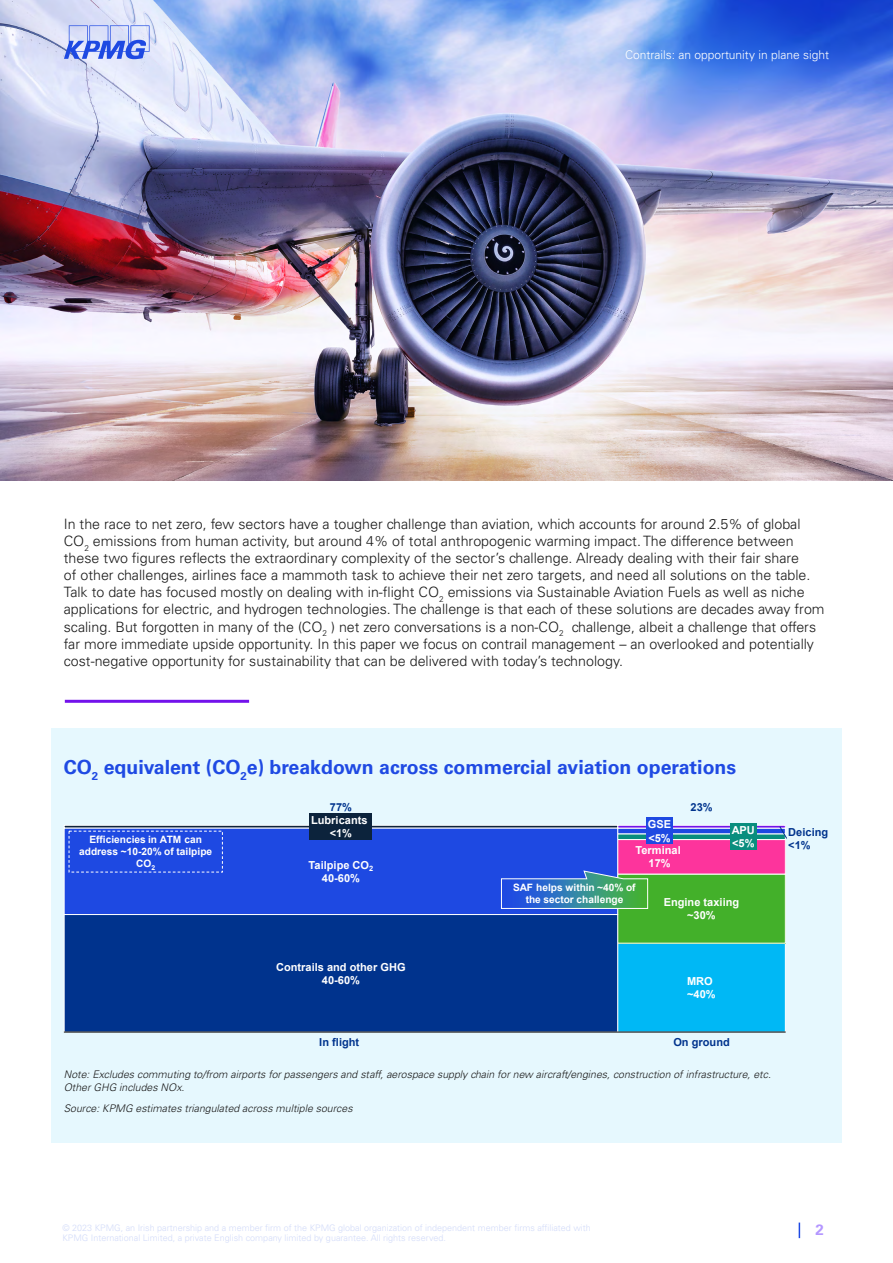
<style>
.page{position:relative;width:893px;height:1263px;background:#fff}
.page>*{position:absolute;margin:0;border:0;box-sizing:border-box;transform-origin:0 0}
.t1{font:700 19.5px "Univers LT Std";color:#1f4ae3}
.t2{font:700 15px "Univers LT Std";color:#b497ff}
.t3{font:300 14.25px/17.1px "Univers LT Std";color:#1a1a1a}
.t4{font:300 12px "Univers LT Std";color:#fff}
.t5{font:700 10.95px/13.2px "Arial";color:#fff;text-align:center}
.t6{font:700 10.95px/13.2px "Arial";color:#00338d}
.t7{font:italic 300 10.5px/12.6px "Univers LT Std";color:#1a1a1a}
.t8{font:700 10.2px/12.1px "Arial";color:#fff;text-align:center}
.t9{font:300 9px/10.8px "Univers LT Std";color:#d2dbf9}
</style>
<div class="page">
<img style="left:1px;top:0;width:892px;height:481px">
<div style="left:51px;top:729px;width:791px;height:414px;background:#e6f8fe"></div>
<svg style="left:64px;top:25px;width:86px;height:34px;background:#9aacf0"></svg>
<hr style="left:65px;top:700px;width:184px;height:3px;background:#7312eb">
<div style="left:617px;top:943px;width:169px;height:89px;background:#00b8f5"></div>
<div style="left:618px;top:874px;width:167px;height:69px;background:#43b02a"></div>
<div style="left:617px;top:874px;width:169px;height:69px;border:1px solid #fff"></div>
<div style="left:618px;top:839px;width:167px;height:35px;background:#fd349c"></div>
<div style="left:617px;top:833px;width:169px;height:7px;background:#098e7e;border:1px solid #fff"></div>
<svg style="left:618px;top:828px;width:161px;height:6px"></svg>
<div style="left:617px;top:825px;width:169px;height:3px;border:1px solid #fff"></div>
<div style="left:64px;top:914px;width:554px;height:118px;background:#00338d"></div>
<div style="left:64px;top:828px;width:554px;height:86px;background:#1e49e2"></div>
<div style="left:64px;top:828px;width:554px;height:87px;border:1px solid #fff"></div>
<div style="left:64px;top:825px;width:554px;height:3px;border:1px solid #fff"></div>
<hr style="left:64px;top:1032px;width:722px;height:1px;background:#000">
<svg style="left:779px;top:826px;width:8px;height:13px"></svg>
<div style="left:730px;top:823px;width:27px;height:27px;background:#098e7e"></div>
<div style="left:309px;top:813px;width:63px;height:27px;background:#0c233c"></div>
<div style="left:646px;top:818px;width:27px;height:26px;background:#1e49e2"></div>
<svg style="left:501px;top:870px;width:147px;height:39px"></svg>
<svg style="left:799px;top:1222px;width:1px;height:16px"></svg>
<p class="t4" style="left:625px;top:48px;width:205px">Contrails: an opportunity in plane sight</p>
<p class="t3" style="left:64px;top:515px;width:762px">In the race to net zero, few sectors have a tougher challenge than aviation, which accounts for around 2.5% of global CO<sub>2</sub> emissions from human activity, but around 4% of total anthropogenic warming impact. The difference between these two figures reflects the extraordinary complexity of the sector’s challenge. Already dealing with their fair share<br>of other challenges, airlines face a mammoth task to achieve their net zero targets, and need all solutions on the table.<br>Talk to date has focused mostly on dealing with in-flight CO<sub>2</sub> emissions via Sustainable Aviation Fuels as well as niche applications for electric, and hydrogen technologies. The challenge is that each of these solutions are decades away from scaling. But forgotten in many of the (CO<sub>2</sub> ) net zero conversations is a non-CO<sub>2</sub> challenge, albeit a challenge that offers far more immediate upside opportunity. In this paper we focus on contrail management – an overlooked and potentially cost-negative opportunity for sustainability that can be delivered with today’s technology.</p>
<h1 class="t1" style="left:64px;top:755px;width:674px">CO<sub>2</sub> equivalent (CO<sub>2</sub>e) breakdown across commercial aviation operations</h1>
<p class="t8" style="left:79px;top:834px;width:134px">Efficiencies in ATM can address ~10-20% of tailpipe<br>CO<sub>2</sub></p>
<p class="t6" style="left:330px;top:800px;width:24px">77%</p>
<p class="t6" style="left:691px;top:800px;width:24px">23%</p>
<p class="t5" style="left:311px;top:814px;width:58px">Lubricants &lt;1%</p>
<p class="t5" style="left:309px;top:858px;width:66px">Tailpipe CO<sub>2<br></sub>40-60%</p>
<p class="t5" style="left:276px;top:960px;width:131px">Contrails and other GHG<br>40-60%</p>
<p class="t6" style="left:319px;top:1036px;width:41px">In flight</p>
<p class="t5" style="left:648px;top:818px;width:25px;text-align:left">GSE &lt;5%</p>
<p class="t5" style="left:635px;top:844px;width:47px">Terminal<br>17%</p>
<p class="t5" style="left:732px;top:824px;width:24px;text-align:left">APU &lt;5%</p>
<p class="t8" style="left:513px;top:882px;width:124px">SAF helps within ~40% of the sector challenge</p>
<p class="t5" style="left:664px;top:896px;width:77px">Engine taxiing ~30%</p>
<p class="t5" style="left:687px;top:975px;width:30px;text-align:left">MRO ~40%</p>
<p class="t6" style="left:673px;top:1036px;width:58px">On ground</p>
<p class="t7" style="left:64px;top:1068px;width:709px">Note: Excludes commuting to/from airports for passengers and staff, aerospace supply chain for new aircraft/engines, construction of infrastructure, etc.<br>Other GHG includes NOx.</p>
<p class="t7" style="left:64px;top:1102px;width:290px">Source: KPMG estimates triangulated across multiple sources</p>
<p class="t6" style="left:788px;top:826px;width:41px">Deicing &lt;1%</p>
<p class="t9" style="left:62px;top:1222px;width:530px">© 2023 KPMG, an Irish partnership and a member firm of the KPMG global organization of independent member firms affiliated with<br>KPMG International Limited, a private English company limited by guarantee. All rights reserved.</p>
<p class="t2" style="left:815px;top:1221px;width:10px">2</p>
</div>
